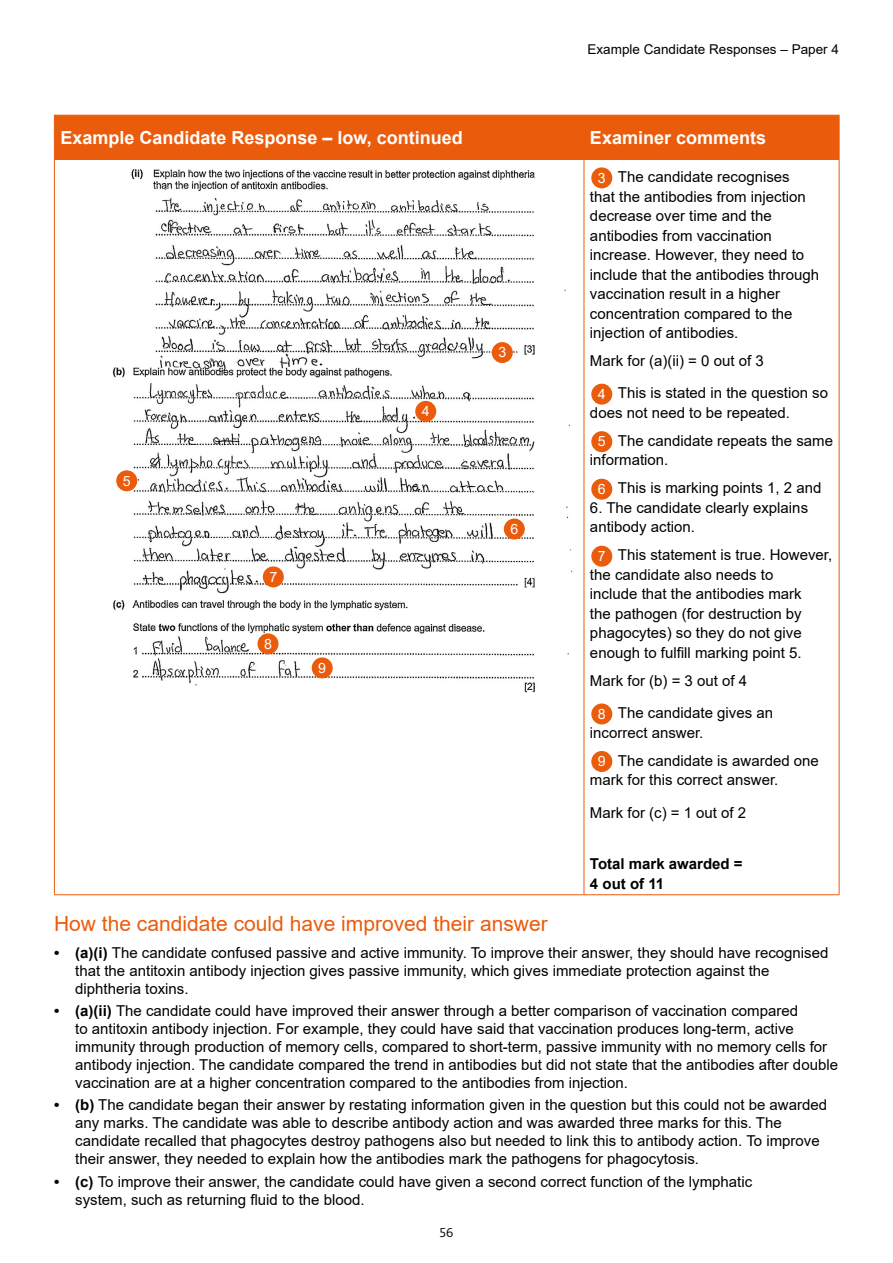
<style>
.page{position:relative;width:893px;height:1263px;background:#fff}
.page>*{position:absolute;margin:0;border:0;box-sizing:border-box;transform-origin:0 0}
.Subhead_1_14pt{font:21px "Arial";color:#ea5c0c}
.Table_heading_white{font:700 18px "Arial";color:#fff}
.Examiner_comments{font:15px/19.5px "Arial";color:#000}
.Examiner_comments-2{font:700 15px/19.5px "Arial";color:#000}
.t1{font:14.25px "Arial";color:#fff}
.t2{font:13.5px "Arial";color:#000}
.t3{font:300 13.5px "Bliss Pro";color:#000}
.s1{font-weight:700}
</style>
<div class="page">
<div style="left:55px;top:116px;width:784px;height:43px;background:#ea5c0c"></div>
<hr style="left:54px;top:116px;width:1px;height:43px;background:#ea5c0c">
<hr style="left:54px;top:115px;width:530px;height:1px;background:#ea5c0c">
<hr style="left:54px;top:159px;width:530px;height:1px;background:#ea5c0c">
<hr style="left:584px;top:116px;width:1px;height:43px;background:#ea5c0c">
<hr style="left:584px;top:115px;width:255px;height:1px;background:#ea5c0c">
<hr style="left:839px;top:116px;width:1px;height:43px;background:#ea5c0c">
<hr style="left:584px;top:159px;width:255px;height:1px;background:#ea5c0c">
<hr style="left:54px;top:160px;width:1px;height:734px;background:#ea5c0c">
<hr style="left:54px;top:894px;width:530px;height:1px;background:#ea5c0c">
<hr style="left:584px;top:160px;width:1px;height:734px;background:#ea5c0c">
<hr style="left:839px;top:160px;width:1px;height:734px;background:#ea5c0c">
<hr style="left:584px;top:894px;width:255px;height:1px;background:#ea5c0c">
<img style="left:112px;top:169px;width:461px;height:524px">
<div style="left:592px;top:168px;width:20px;height:20px;background:#ea5c0c;border-radius:50%"></div>
<div style="left:591px;top:167px;width:21px;height:21px;border:1px solid #ea5c0c;border-radius:50%"></div>
<div style="left:592px;top:384px;width:20px;height:20px;background:#ea5c0c;border-radius:50%"></div>
<div style="left:591px;top:384px;width:21px;height:21px;border:1px solid #ea5c0c;border-radius:50%"></div>
<div style="left:592px;top:432px;width:20px;height:19px;background:#ea5c0c;border-radius:50%"></div>
<div style="left:591px;top:431px;width:21px;height:21px;border:1px solid #ea5c0c;border-radius:50%"></div>
<div style="left:592px;top:479px;width:20px;height:20px;background:#ea5c0c;border-radius:50%"></div>
<div style="left:591px;top:479px;width:21px;height:21px;border:1px solid #ea5c0c;border-radius:50%"></div>
<div style="left:592px;top:546px;width:20px;height:20px;background:#ea5c0c;border-radius:50%"></div>
<div style="left:591px;top:546px;width:21px;height:21px;border:1px solid #ea5c0c;border-radius:50%"></div>
<div style="left:592px;top:704px;width:20px;height:20px;background:#ea5c0c;border-radius:50%"></div>
<div style="left:591px;top:703px;width:21px;height:21px;border:1px solid #ea5c0c;border-radius:50%"></div>
<div style="left:592px;top:752px;width:20px;height:19px;background:#ea5c0c;border-radius:50%"></div>
<div style="left:591px;top:751px;width:21px;height:21px;border:1px solid #ea5c0c;border-radius:50%"></div>
<div style="left:492px;top:343px;width:20px;height:19px;background:#ea5c0c;border-radius:50%"></div>
<div style="left:492px;top:342px;width:21px;height:21px;border:1px solid #ea5c0c;border-radius:50%"></div>
<div style="left:416px;top:402px;width:20px;height:19px;background:#ea5c0c;border-radius:50%"></div>
<div style="left:415px;top:401px;width:21px;height:21px;border:1px solid #ea5c0c;border-radius:50%"></div>
<div style="left:117px;top:471px;width:20px;height:20px;background:#ea5c0c;border-radius:50%"></div>
<div style="left:116px;top:470px;width:21px;height:21px;border:1px solid #ea5c0c;border-radius:50%"></div>
<div style="left:504px;top:519px;width:20px;height:20px;background:#ea5c0c;border-radius:50%"></div>
<div style="left:504px;top:518px;width:21px;height:21px;border:1px solid #ea5c0c;border-radius:50%"></div>
<div style="left:263px;top:567px;width:20px;height:20px;background:#ea5c0c;border-radius:50%"></div>
<div style="left:263px;top:566px;width:21px;height:21px;border:1px solid #ea5c0c;border-radius:50%"></div>
<div style="left:258px;top:634px;width:20px;height:20px;background:#ea5c0c;border-radius:50%"></div>
<div style="left:258px;top:633px;width:20px;height:21px;border:1px solid #ea5c0c;border-radius:50%"></div>
<div style="left:312px;top:658px;width:20px;height:20px;background:#ea5c0c;border-radius:50%"></div>
<div style="left:312px;top:657px;width:21px;height:21px;border:1px solid #ea5c0c;border-radius:50%"></div>
<p class="t2" style="left:588px;top:40px;width:253px">Example Candidate Responses – Paper 4</p>
<p class="Table_heading_white" style="left:60px;top:125px;width:404px">Example Candidate Response – low, continued</p>
<p class="Table_heading_white" style="left:590px;top:125px;width:178px">Examiner comments</p>
<p class="t1" style="left:598px;top:168px;width:9px">3</p>
<p class="Examiner_comments" style="left:590px;top:167px;width:231px;text-indent:28px">The candidate recognises<br>that the antibodies from injection decrease over time and the antibodies from vaccination increase. However, they need to include that the antibodies through vaccination result in a higher concentration compared to the injection of antibodies.</p>
<p class="Examiner_comments" style="left:590px;top:351px;width:175px">Mark for (a)(ii) = 0 out of 3</p>
<p class="t1" style="left:598px;top:384px;width:9px">4</p>
<p class="t1" style="left:498px;top:342px;width:9px">3</p>
<p class="Examiner_comments" style="left:590px;top:383px;width:240px;text-indent:28px">This is stated in the question so does not need to be repeated.</p>
<p class="t1" style="left:598px;top:432px;width:9px">5</p>
<p class="t1" style="left:422px;top:401px;width:9px">4</p>
<p class="Examiner_comments" style="left:590px;top:431px;width:245px;text-indent:28px">The candidate repeats the same information.</p>
<p class="t1" style="left:598px;top:479px;width:9px">6</p>
<p class="Examiner_comments" style="left:618px;top:478px;width:205px">This is marking points 1, 2 and</p>
<p class="Examiner_comments" style="left:590px;top:498px;width:220px">6. The candidate clearly explains antibody action.</p>
<p class="t1" style="left:598px;top:546px;width:9px">7</p>
<p class="t1" style="left:123px;top:471px;width:9px">5</p>
<p class="t1" style="left:510px;top:519px;width:9px">6</p>
<p class="Examiner_comments" style="left:590px;top:545px;width:244px;text-indent:28px">This statement is true. However, the candidate also needs to<br>include that the antibodies mark<br>the pathogen (for destruction by phagocytes) so they do not give enough to fulfill marking point 5.</p>
<p class="Examiner_comments" style="left:590px;top:671px;width:159px">Mark for (b) = 3 out of 4</p>
<p class="t1" style="left:598px;top:704px;width:9px">8</p>
<p class="t1" style="left:269px;top:567px;width:9px">7</p>
<p class="t1" style="left:264px;top:634px;width:9px">8</p>
<p class="t1" style="left:318px;top:658px;width:9px">9</p>
<p class="Examiner_comments" style="left:590px;top:703px;width:185px;text-indent:28px">The candidate gives an incorrect answer.</p>
<p class="t1" style="left:598px;top:751px;width:9px">9</p>
<p class="Examiner_comments" style="left:590px;top:751px;width:230px;text-indent:28px">The candidate is awarded one mark for this correct answer.</p>
<p class="Examiner_comments" style="left:590px;top:802px;width:158px">Mark for (c) = 1 out of 2</p>
<p class="Examiner_comments-2" style="left:590px;top:854px;width:154px">Total mark awarded =<br>4 out of 11</p>
<p class="Subhead_1_14pt" style="left:54px;top:909px;width:495px">How the candidate could have improved their answer</p>
<p class="Examiner_comments" style="left:75px;top:943px;width:755px;line-height:18px;text-indent:-21px"><span class="s1">• (a)(i)</span> The candidate confused passive and active immunity. To improve their answer, they should have recognised that the antitoxin antibody injection gives passive immunity, which gives immediate protection against the diphtheria toxins.</p>
<p class="Examiner_comments" style="left:75px;top:1002px;width:764px;line-height:18px;text-indent:-21px"><span class="s1">• (a)(ii)</span> The candidate could have improved their answer through a better comparison of vaccination compared<br>to antitoxin antibody injection. For example, they could have said that vaccination produces long-term, active immunity through production of memory cells, compared to short-term, passive immunity with no memory cells for antibody injection. The candidate compared the trend in antibodies but did not state that the antibodies after double vaccination are at a higher concentration compared to the antibodies from injection.</p>
<p class="Examiner_comments" style="left:75px;top:1096px;width:753px;line-height:18px;text-indent:-21px"><span class="s1">• (b)</span> The candidate began their answer by restating information given in the question but this could not be awarded any marks. The candidate was able to describe antibody action and was awarded three marks for this. The candidate recalled that phagocytes destroy pathogens also but needed to link this to antibody action. To improve their answer, they needed to explain how the antibodies mark the pathogens for phagocytosis.</p>
<p class="Examiner_comments" style="left:75px;top:1172px;width:678px;line-height:18px;text-indent:-21px"><span class="s1">• (c)</span> To improve their answer, the candidate could have given a second correct function of the lymphatic system, such as returning fluid to the blood.</p>
<p class="t3" style="left:439px;top:1224px;width:16px">56</p>
</div>
